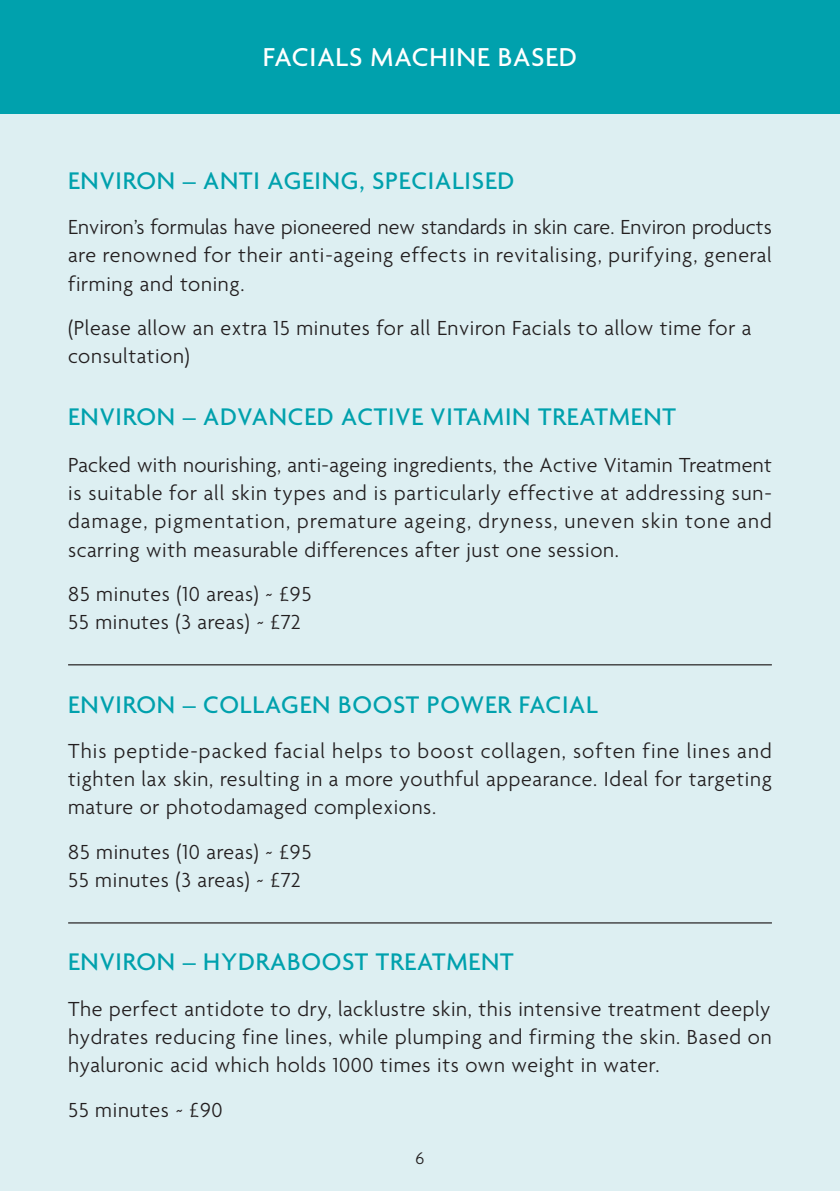
<style>
.page{position:relative;width:840px;height:1191px;background:#fff}
.page>*{position:absolute;margin:0;border:0;box-sizing:border-box;transform-origin:0 0}
.t1{font:500 28px "Agenda";letter-spacing:.03em;color:#fff}
.t2{font:500 26px "Agenda";letter-spacing:.03em;color:#00a1ad}
.t3{font:300 22px/28.2px "Agenda";letter-spacing:.03em;color:#231f20;text-align:justify}
.t4{font:300 18px "Agenda";color:#231f20}
</style>
<div class="page">
<div style="left:0;top:57px;width:839px;height:1134px;background:#ddeff2"></div>
<div style="left:0;top:0;width:839px;height:113px;background:#00a1ad"></div>
<hr style="left:68px;top:664px;width:703px;height:1px;background:#231f20">
<hr style="left:68px;top:922px;width:703px;height:1px;background:#231f20">
<p class="t1" style="left:263px;top:40px;width:315px">FACIALS MACHINE BASED</p>
<p class="t2" style="left:68px;top:164px;width:447px">ENVIRON – ANTI AGEING, SPECIALISED</p>
<p class="t3" style="left:68px;top:212px;width:704px">Environ’s formulas have pioneered new standards in skin care. Environ products are renowned for their anti-ageing effects in revitalising, purifying, general firming and toning.</p>
<p class="t3" style="left:68px;top:313px;width:684px">(Please allow an extra 15 minutes for all Environ Facials to allow time for a consultation)</p>
<p class="t2" style="left:68px;top:401px;width:609px">ENVIRON – ADVANCED ACTIVE VITAMIN TREATMENT</p>
<p class="t3" style="left:68px;top:450px;width:705px">Packed with nourishing, anti-ageing ingredients, the Active Vitamin Treatment is suitable for all skin types and is particularly effective at addressing sun&shy;damage, pigmentation, premature ageing, dryness, uneven skin tone and scarring with measurable differences after just one session.</p>
<p class="t3" style="left:68px;top:579px;width:245px">85 minutes (10 areas) ~ £95<br>55 minutes (3 areas) ~ £72</p>
<p class="t2" style="left:68px;top:688px;width:531px">ENVIRON – COLLAGEN BOOST POWER FACIAL</p>
<p class="t3" style="left:68px;top:736px;width:705px">This peptide-packed facial helps to boost collagen, soften fine lines and tighten lax skin, resulting in a more youthful appearance. Ideal for targeting mature or photodamaged complexions.</p>
<p class="t3" style="left:68px;top:837px;width:245px">85 minutes (10 areas) ~ £95<br>55 minutes (3 areas) ~ £72</p>
<p class="t2" style="left:68px;top:946px;width:447px">ENVIRON – HYDRABOOST TREATMENT</p>
<p class="t3" style="left:68px;top:994px;width:704px">The perfect antidote to dry, lacklustre skin, this intensive treatment deeply hydrates reducing fine lines, while plumping and firming the skin. Based on hyaluronic acid which holds 1000 times its own weight in water.</p>
<p class="t3" style="left:68px;top:1095px;width:156px">55 minutes ~ £90</p>
<p class="t4" style="left:415px;top:1147px;width:10px">6</p>
</div>
